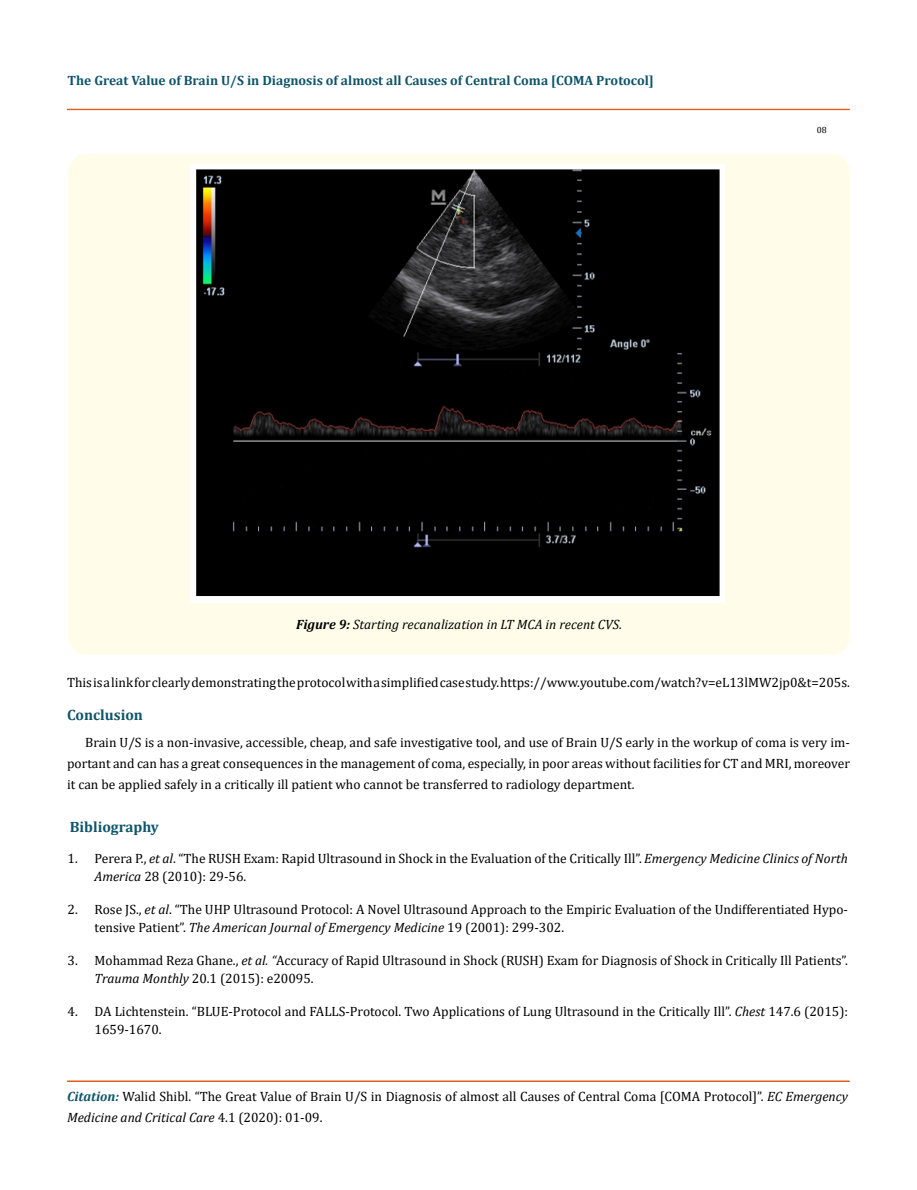
<style>
.page{position:relative;width:917px;height:1190px;background:#fff}
.page>*{position:absolute;margin:0;border:0;box-sizing:border-box;transform-origin:0 0}
.t1{font:700 15px "Cambria";color:#0e546a}
.t2{font:13.5px/18px "Cambria";color:#000}
.t3{font:700 13.5px "Cambria";color:#0e546a}
.t4{font:italic 13.5px "Cambria";color:#000}
.t5{font:9px "Cambria";color:#000}
.s1{font-weight:700}
.s2{font-style:italic}
.s3{font-weight:700;font-style:italic;color:#0e546a}
</style>
<div class="page">
<div style="left:67px;top:109px;width:782px;height:1px;border:1px solid #e05d1a"></div>
<div style="left:67px;top:1081px;width:782px;height:1px;border:1px solid #e05d1a"></div>
<div style="left:68px;top:154px;width:781px;height:500px;background:#fffde9;border-radius:18px"></div>
<img style="left:190px;top:164px;width:534px;height:438px">
<p class="t3" style="left:68px;top:70px;width:587px">The Great Value of Brain U/S in Diagnosis of almost all Causes of Central Coma [COMA Protocol]</p>
<p class="t5" style="left:816px;top:124px;width:11px">08</p>
<p class="t4" style="left:296px;top:615px;width:327px"><span class="s1">Figure 9:</span> Starting recanalization in LT MCA in recent CVS.</p>
<p class="t2" style="left:67px;top:673px;width:784px">This is a link for clearly demonstrating the protocol with a simplified case study.https://www.youtube.com/watch?v=eL13lMW2jp0&amp;t=205s.</p>
<p class="t1" style="left:67px;top:704px;width:77px">Conclusion</p>
<p class="t2" style="left:67px;top:732px;width:784px;line-height:21px;text-align:justify;text-indent:18px">Brain U/S is a non-invasive, accessible, cheap, and safe investigative tool, and use of Brain U/S early in the workup of coma is very im&shy;portant and can has a great consequences in the management of coma, especially, in poor areas without facilities for CT and MRI, moreover it can be applied safely in a critically ill patient who cannot be transferred to radiology department.</p>
<p class="t1" style="left:70px;top:816px;width:91px">Bibliography</p>
<p class="t2" style="left:94px;top:849px;width:755px;text-indent:-27px">1. Perera P., <span class="s2">et al</span>. “The RUSH Exam: Rapid Ultrasound in Shock in the Evaluation of the Critically Ill”. <span class="s2">Emergency Medicine Clinics of North<br>America</span> 28 (2010): 29-56.</p>
<p class="t2" style="left:94px;top:900px;width:755px;text-indent:-27px">2. Rose JS., <span class="s2">et al</span>. “The UHP Ultrasound Protocol: A Novel Ultrasound Approach to the Empiric Evaluation of the Undifferentiated Hypo&shy;tensive Patient”. <span class="s2">The American Journal of Emergency Medicine</span> 19 (2001): 299-302.</p>
<p class="t2" style="left:94px;top:951px;width:755px;text-indent:-27px">3. Mohammad Reza Ghane., <span class="s2">et al. “</span>Accuracy of Rapid Ultrasound in Shock (RUSH) Exam for Diagnosis of Shock in Critically Ill Patients”.<br><span class="s2">Trauma Monthly</span> 20.1 (2015): e20095.</p>
<p class="t2" style="left:94px;top:1002px;width:755px;text-indent:-27px">4. DA Lichtenstein. “BLUE-Protocol and FALLS-Protocol. Two Applications of Lung Ultrasound in the Critically Ill”. <span class="s2">Chest</span> 147.6 (2015):<br>1659-1670.</p>
<p class="t2" style="left:67px;top:1086px;width:782px;line-height:21px"><span class="s3">Citation:</span> Walid Shibl. “The Great Value of Brain U/S in Diagnosis of almost all Causes of Central Coma [COMA Protocol]”. <span class="s2">EC Emergency<br>Medicine and Critical Care</span> 4.1 (2020): 01-09.</p>
</div>
